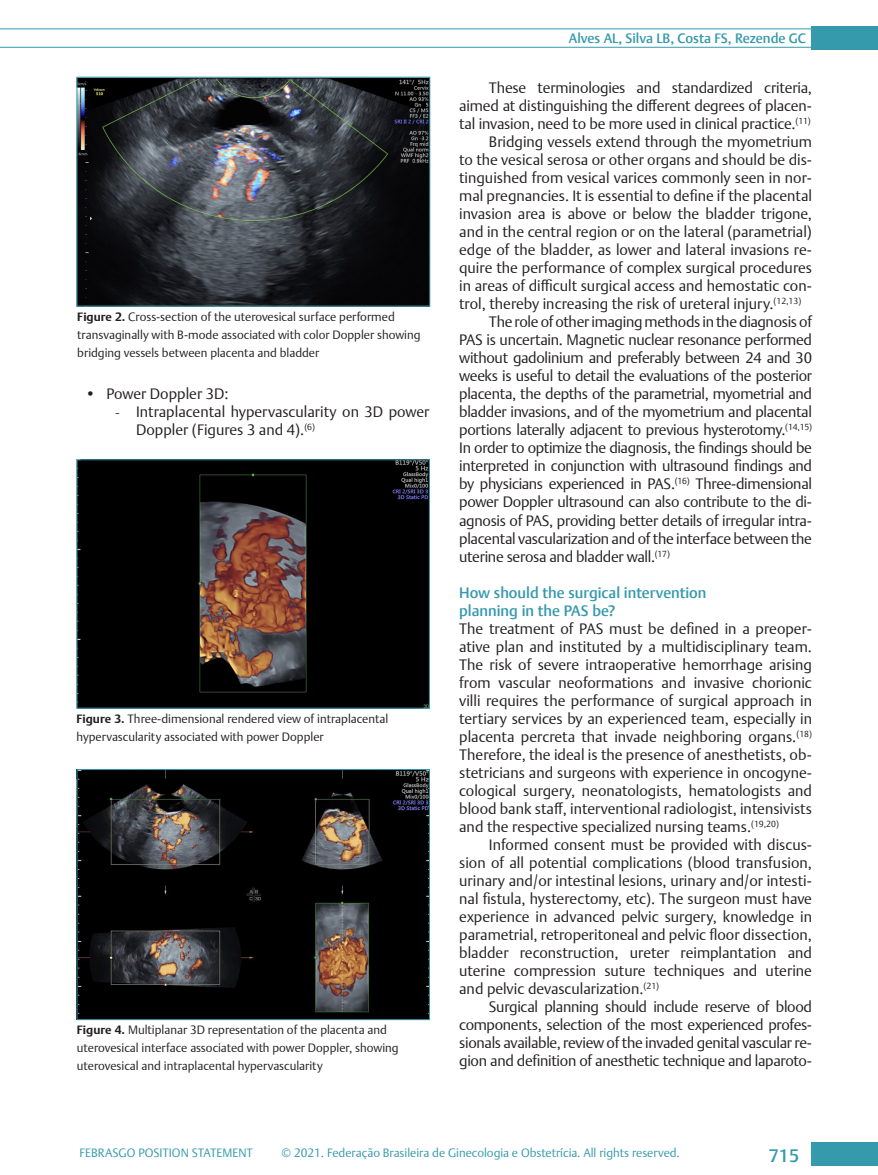
<style>
.page{position:relative;width:878px;height:1175px;background:#fff}
.page>*{position:absolute;margin:0;border:0;box-sizing:border-box;transform-origin:0 0}
.t1{font:500 18px "Thieme Argo 2011";color:#369aad}
.t2{font:300 15px/18px "Thieme Argo 2011";letter-spacing:-.015em;color:#231f20;text-align:justify}
.t3{font:500 15px/18px "Thieme Argo 2011";color:#369aad}
.t4{font:500 13.5px "Thieme Argo 2011";color:#369aad}
.t5{font:300 12px/18px "Thieme Argo 2011";color:#231f20}
.t6{font:300 12px "Thieme Argo 2011";color:#369aad}
.s1{font-weight:700}
.s2{font-family:"Minion Pro";font-weight:400}
</style>
<div class="page">
<div style="left:811px;top:1142px;width:67px;height:23px;background:#369aad"></div>
<hr style="left:0;top:47px;width:811px;height:1px;background:#369aad">
<hr style="left:0;top:28px;width:811px;height:1px;background:#369aad">
<div style="left:811px;top:26px;width:67px;height:24px;background:#369aad"></div>
<img style="left:79px;top:79px;width:349px;height:225px">
<div style="left:77px;top:77px;width:353px;height:229px;border:1px solid #369aad"></div>
<img style="left:79px;top:461px;width:349px;height:245px">
<div style="left:77px;top:459px;width:353px;height:249px;border:1px solid #369aad"></div>
<img style="left:79px;top:771px;width:349px;height:247px">
<div style="left:77px;top:769px;width:353px;height:251px;border:1px solid #369aad"></div>
<p class="t5" style="left:77px;top:308px;width:345px"><span class="s1">Figure 2.</span> Cross-section of the uterovesical surface performed transvaginally with B-mode associated with color Doppler showing bridging vessels between placenta and bladder</p>
<p class="t2" style="left:85px;top:385px;width:145px">• Power Doppler 3D:</p>
<p class="t2" style="left:136px;top:403px;width:295px;text-indent:-21px"><span class="s2">-</span> Intraplacental hypervascularity on 3D power<br>Doppler (Figures 3 and 4).<sup>(6)</sup></p>
<p class="t5" style="left:77px;top:709px;width:313px"><span class="s1">Figure 3.</span> Three-dimensional rendered view of intraplacental hypervascularity associated with power Doppler</p>
<p class="t5" style="left:77px;top:1020px;width:323px"><span class="s1">Figure 4.</span> Multiplanar 3D representation of the placenta and uterovesical interface associated with power Doppler, showing uterovesical and intraplacental hypervascularity</p>
<p class="t4" style="left:569px;top:29px;width:238px">Alves AL, Silva LB, Costa FS, Rezende GC</p>
<p class="t2" style="left:489px;top:79px;width:324px">These terminologies and standardized criteria,</p>
<p class="t2" style="left:459px;top:97px;width:354px">aimed at distinguishing the different degrees of placen-</p>
<p class="t2" style="left:459px;top:115px;width:353px">tal invasion, need to be more used in clinical practice.<sup>(11)</sup></p>
<p class="t2" style="left:489px;top:133px;width:324px">Bridging vessels extend through the myometrium</p>
<p class="t2" style="left:459px;top:151px;width:354px">to the vesical serosa or other organs and should be dis-</p>
<p class="t2" style="left:459px;top:169px;width:354px">tinguished from vesical varices commonly seen in nor-</p>
<p class="t2" style="left:459px;top:187px;width:354px">mal pregnancies. It is essential to define if the placental</p>
<p class="t2" style="left:459px;top:205px;width:354px">invasion area is above or below the bladder trigone,</p>
<p class="t2" style="left:459px;top:223px;width:354px">and in the central region or on the lateral (parametrial)</p>
<p class="t2" style="left:459px;top:241px;width:354px">edge of the bladder, as lower and lateral invasions re-</p>
<p class="t2" style="left:459px;top:259px;width:354px">quire the performance of complex surgical procedures</p>
<p class="t2" style="left:459px;top:277px;width:354px">in areas of difficult surgical access and hemostatic con-</p>
<p class="t2" style="left:459px;top:295px;width:343px">trol, thereby increasing the risk of ureteral injury.<sup>(12,13)</sup></p>
<p class="t2" style="left:489px;top:313px;width:324px">The role of other imaging methods in the diagnosis of</p>
<p class="t2" style="left:459px;top:331px;width:354px">PAS is uncertain. Magnetic nuclear resonance performed</p>
<p class="t2" style="left:459px;top:349px;width:354px">without gadolinium and preferably between 24 and 30</p>
<p class="t2" style="left:459px;top:367px;width:354px">weeks is useful to detail the evaluations of the posterior</p>
<p class="t2" style="left:459px;top:385px;width:354px">placenta, the depths of the parametrial, myometrial and</p>
<p class="t2" style="left:459px;top:403px;width:354px">bladder invasions, and of the myometrium and placental</p>
<p class="t2" style="left:459px;top:421px;width:354px">portions laterally adjacent to previous hysterotomy.<sup>(14,15)</sup></p>
<p class="t2" style="left:459px;top:439px;width:354px">In order to optimize the diagnosis, the findings should be</p>
<p class="t2" style="left:459px;top:457px;width:354px">interpreted in conjunction with ultrasound findings and</p>
<p class="t2" style="left:459px;top:475px;width:354px">by physicians experienced in PAS.<sup>(16)</sup> Three-dimensional</p>
<p class="t2" style="left:459px;top:493px;width:354px">power Doppler ultrasound can also contribute to the di-</p>
<p class="t2" style="left:459px;top:511px;width:354px">agnosis of PAS, providing better details of irregular intra-</p>
<p class="t2" style="left:459px;top:529px;width:354px">placental vascularization and of the interface between the</p>
<p class="t2" style="left:459px;top:547px;width:212px">uterine serosa and bladder wall.<sup>(17)</sup></p>
<p class="t3" style="left:459px;top:583px;width:249px">How should the surgical intervention planning in the PAS be?</p>
<p class="t2" style="left:459px;top:619px;width:354px">The treatment of PAS must be defined in a preoper&shy;ative plan and instituted by a multidisciplinary team.<br>The risk of severe intraoperative hemorrhage arising from vascular neoformations and invasive chorionic villi requires the performance of surgical approach in tertiary services by an experienced team, especially in placenta percreta that invade neighboring organs.<sup>(18)<br></sup>Therefore, the ideal is the presence of anesthetists, ob&shy;stetricians and surgeons with experience in oncogyne&shy;cological surgery, neonatologists, hematologists and blood bank staff, interventional radiologist, intensivists and the respective specialized nursing teams.<sup>(19,20)</sup></p>
<p class="t2" style="left:459px;top:835px;width:354px;text-indent:30px">Informed consent must be provided with discus&shy;sion of all potential complications (blood transfusion, urinary and/or intestinal lesions, urinary and/or intesti&shy;nal fistula, hysterectomy, etc). The surgeon must have experience in advanced pelvic surgery, knowledge in parametrial, retroperitoneal and pelvic floor dissection, bladder reconstruction, ureter reimplantation and uterine compression suture techniques and uterine and pelvic devascularization.<sup>(21)</sup></p>
<p class="t2" style="left:459px;top:997px;width:354px;text-indent:30px">Surgical planning should include reserve of blood components, selection of the most experienced profes&shy;sionals available, review of the invaded genital vascular re&shy;gion and definition of anesthetic technique and laparoto-</p>
<p class="t6" style="left:281px;top:1144px;width:400px">© 2021. Federação Brasileira de Ginecologia e Obstetrícia. All rights reserved.</p>
<p class="t6" style="left:79px;top:1145px;width:175px">FEBRASGO POSITION STATEMENT</p>
<p class="t1" style="left:768px;top:1143px;width:32px">715</p>
</div>
